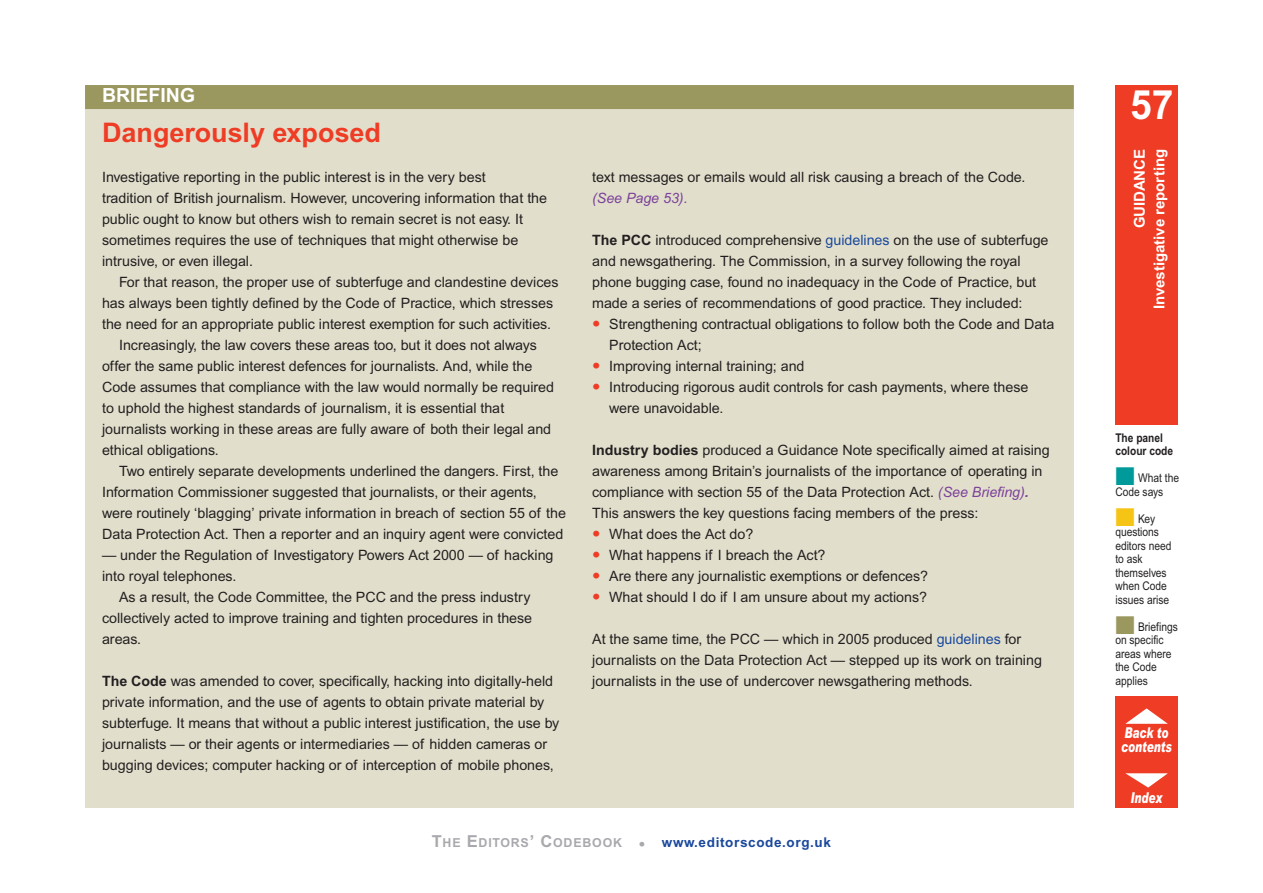
<style>
.page{position:relative;width:1263px;height:893px;background:#fff}
.page>*{position:absolute;margin:0;border:0;box-sizing:border-box;transform-origin:0 0}
.t1{font:700 40.5px "Arial";color:#fff;scale:.96 1}
.t2{font:700 27px "Arial";color:#ef3c25}
.t3{font:700 19.5px "Arial";color:#fff}
.t4{font:700 15px/19.5px "Arial";color:#fff;text-align:right}
.t5{font:italic 900 15px/13.5px "Arial";color:#fff;scale:.7 1}
.t6{font:14.25px/21px "Arial";color:#231f20}
.t7{font:italic 14.25px "Arial";color:#7c4199}
.t8{font:700 13.5px "Arial";letter-spacing:.05em;color:#1a489c}
.t9{font:12px/13.5px "Arial";color:#231f20;scale:.85 1}
.t10{font:700 12px/13.5px "Arial";color:#231f20;scale:.85 1}
.s1{font-weight:700}
.s2{color:#1a489c}
.s3{font-size:24px;color:#ef3c25}
.s4{font-style:italic;color:#7c4199}
.s5{font-weight:700;font-style:italic;color:#7c4199}
.s6{font-size:16.5px;color:#a8a9ad}
.s7{font-size:12.3px;color:#a8a9ad}
.s8{color:#009a9a}
.s9{color:#f6c415}
.s10{color:#9a985f}
</style>
<div class="page">
<div style="left:1116px;top:85px;width:62px;height:723px;background:#ef3c25"></div>
<svg style="left:1125px;top:708px;width:43px;height:16px"></svg>
<svg style="left:1125px;top:773px;width:43px;height:15px"></svg>
<div style="left:85px;top:85px;width:989px;height:723px;background:#e1dfcc"></div>
<div style="left:85px;top:85px;width:989px;height:24px;background:#9a985f"></div>
<div style="left:1115px;top:425px;width:66px;height:270px;background:#fff"></div>
<h3 class="t3" style="left:102px;top:88px;width:95px">BRIEFING</h3>
<h2 class="t2" style="left:102px;top:123px;width:280px">Dangerously exposed</h2>
<p class="t6" style="left:102px;top:168px;width:447px">Investigative reporting in the public interest is in the very best<br>tradition of British journalism. However, uncovering information that the public ought to know but others wish to remain secret is not easy. It sometimes requires the use of techniques that might otherwise be intrusive, or even illegal.</p>
<p class="t6" style="left:119px;top:273px;width:441px">For that reason, the proper use of subterfuge and clandestine devices</p>
<p class="t6" style="left:102px;top:294px;width:453px">has always been tightly defined by the Code of Practice, which stresses</p>
<p class="t6" style="left:102px;top:315px;width:450px">the need for an appropriate public interest exemption for such activities.</p>
<p class="t6" style="left:119px;top:336px;width:419px">Increasingly, the law covers these areas too, but it does not always</p>
<p class="t6" style="left:102px;top:357px;width:432px">offer the same public interest defences for journalists. And, while the</p>
<p class="t6" style="left:102px;top:378px;width:453px">Code assumes that compliance with the law would normally be required</p>
<p class="t6" style="left:102px;top:399px;width:404px">to uphold the highest standards of journalism, it is essential that</p>
<p class="t6" style="left:102px;top:420px;width:451px">journalists working in these areas are fully aware of both their legal and</p>
<p class="t6" style="left:102px;top:441px;width:118px">ethical obligations.</p>
<p class="t6" style="left:119px;top:462px;width:441px">Two entirely separate developments underlined the dangers. First, the</p>
<p class="t6" style="left:102px;top:483px;width:436px">Information Commissioner suggested that journalists, or their agents,</p>
<p class="t6" style="left:102px;top:504px;width:465px">were routinely ‘blagging’ private information in breach of section 55 of the</p>
<p class="t6" style="left:102px;top:525px;width:463px">Data Protection Act. Then a reporter and an inquiry agent were convicted</p>
<p class="t6" style="left:102px;top:546px;width:453px">— under the Regulation of Investigatory Powers Act 2000 — of hacking</p>
<p class="t6" style="left:102px;top:567px;width:136px">into royal telephones.</p>
<p class="t6" style="left:119px;top:588px;width:413px">As a result, the Code Committee, the PCC and the press industry</p>
<p class="t6" style="left:102px;top:609px;width:432px">collectively acted to improve training and tighten procedures in these</p>
<p class="t6" style="left:102px;top:630px;width:41px">areas.</p>
<p class="t6" style="left:102px;top:672px;width:459px"><span class="s1">The Code</span> was amended to cover, specifically, hacking into digitally-held private information, and the use of agents to obtain private material by subterfuge. It means that without a public interest justification, the use by journalists — or their agents or intermediaries — of hidden cameras or bugging devices; computer hacking or of interception of mobile phones,</p>
<p class="t6" style="left:592px;top:168px;width:435px">text messages or emails would all risk causing a breach of the Code.</p>
<p class="t7" style="left:592px;top:193px;width:97px">(See Page 53).</p>
<p class="t6" style="left:592px;top:231px;width:458px"><span class="s1">The PCC</span> introduced comprehensive <span class="s2">guidelines</span> on the use of subterfuge and newsgathering. The Commission, in a survey following the royal phone bugging case, found no inadequacy in the Code of Practice, but made a series of recommendations of good practice. They included:</p>
<p class="t6" style="left:609px;top:315px;width:447px;text-indent:-17px"><span class="s3">•</span> Strengthening contractual obligations to follow both the Code and Data<br>Protection Act;</p>
<p class="t6" style="left:592px;top:357px;width:214px"><span class="s3">•</span> Improving internal training; and</p>
<p class="t6" style="left:609px;top:378px;width:421px;text-indent:-17px"><span class="s3">•</span> Introducing rigorous audit controls for cash payments, where these were unavoidable.</p>
<p class="t6" style="left:592px;top:441px;width:459px"><span class="s1">Industry bodies</span> produced a Guidance Note specifically aimed at raising awareness among Britain’s journalists of the importance of operating in compliance with section 55 of the Data Protection Act. <span class="s4">(See Briefing)</span><span class="s5">.<br></span>This answers the key questions facing members of the press:</p>
<p class="t6" style="left:592px;top:525px;width:163px"><span class="s3">•</span> What does the Act do?</p>
<p class="t6" style="left:592px;top:546px;width:235px"><span class="s3">•</span> What happens if I breach the Act?</p>
<p class="t6" style="left:592px;top:567px;width:337px"><span class="s3">•</span> Are there any journalistic exemptions or defences?</p>
<p class="t6" style="left:592px;top:588px;width:336px"><span class="s3">•</span> What should I do if I am unsure about my actions?</p>
<p class="t6" style="left:592px;top:630px;width:451px">At the same time, the PCC — which in 2005 produced <span class="s2">guidelines</span> for journalists on the Data Protection Act — stepped up its work on training journalists in the use of undercover newsgathering methods.</p>
<p class="t8" style="left:432px;top:837px;width:401px"><span class="s6">T</span><span class="s7">HE</span> <span class="s6">E</span><span class="s7">DITORS</span><span class="s6">’ C</span><span class="s7">ODEBOOK</span> <span class="s6">•</span> www.editorscode.org.uk</p>
<h1 class="t1" style="left:1130px;top:90px;width:46px">57</h1>
<p class="t4" style="left:1131px;top:309px;width:161px;rotate:-90deg">GUIDANCE<br>Investigative reporting</p>
<p class="t10" style="left:1115px;top:432px;width:69px">The panel colour code</p>
<p class="t9" style="left:1115px;top:472px;width:76px"><span class="s8">■</span> What the<br>Code says</p>
<p class="t9" style="left:1115px;top:513px;width:68px"><span class="s9">■</span> Key questions editors need to ask themselves when Code issues arise</p>
<p class="t9" style="left:1115px;top:621px;width:75px"><span class="s10">■</span> Briefings on specific areas where the Code applies</p>
<p class="t5" style="left:1121px;top:727px;width:74px">Back to contents</p>
<p class="t5" style="left:1130px;top:792px;width:47px">Index</p>
</div>
